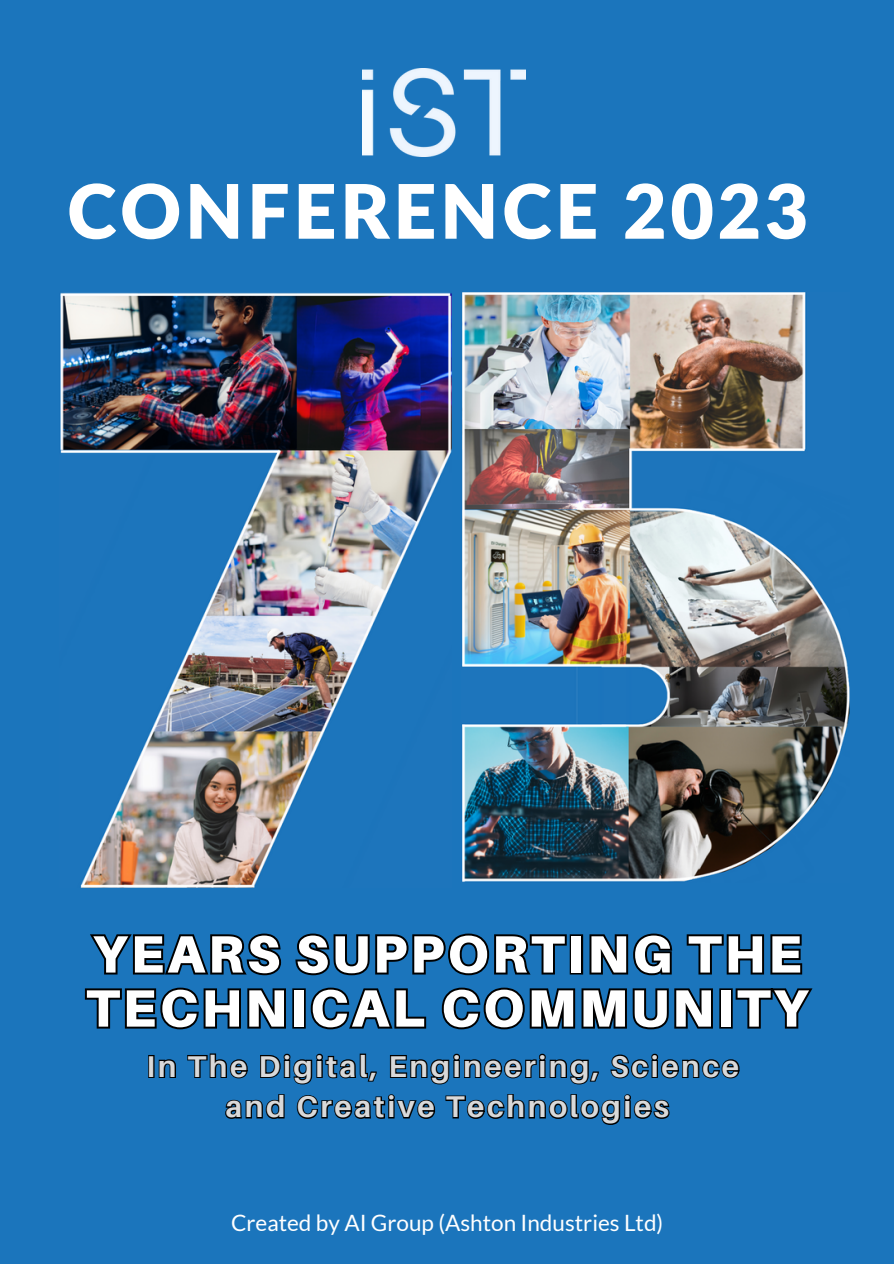
<style>
.page{position:relative;width:894px;height:1264px;background:#fff}
.page>*{position:absolute;margin:0;border:0;box-sizing:border-box;transform-origin:0 0}
.t1{font:900 75px "Lato Latin";letter-spacing:.05em;color:#fff}
.t2{font:900 52.5px/54px "Aileron";letter-spacing:.06em;color:#fff}
.t3{font:700 30px "Aileron";letter-spacing:.085em;color:#d9d9d9}
.t4{font:22.5px "Lato";color:#fff}
</style>
<div class="page">
<div style="left:0;top:0;width:893px;height:1263px;background:#1b75bc"></div>
<img style="left:60px;top:292px;width:391px;height:595px">
<img style="left:462px;top:292px;width:386px;height:559px">
<img style="left:86px;top:851px;width:681px;height:37px">
<svg style="left:84px;top:933px;width:729px;height:96px"></svg>
<svg style="left:147px;top:964px;width:593px;height:115px"></svg>
<svg style="left:223px;top:1005px;width:448px;height:120px"></svg>
<img style="left:363px;top:68px;width:162px;height:88px">
<p class="t1" style="left:67px;top:178px;width:742px">CONFERENCE 2023</p>
<p class="t2" style="left:86px;top:926px;width:723px">YEARS SUPPORTING THE<br>TECHNICAL COMMUNITY</p>
<p class="t3" style="left:146px;top:1047px;width:594px">In The Digital, Engineering, Science</p>
<p class="t3" style="left:225px;top:1088px;width:445px">and Creative Technologies</p>
<p class="t4" style="left:231px;top:1209px;width:433px">Created by AI Group (Ashton Industries Ltd)</p>
</div>
